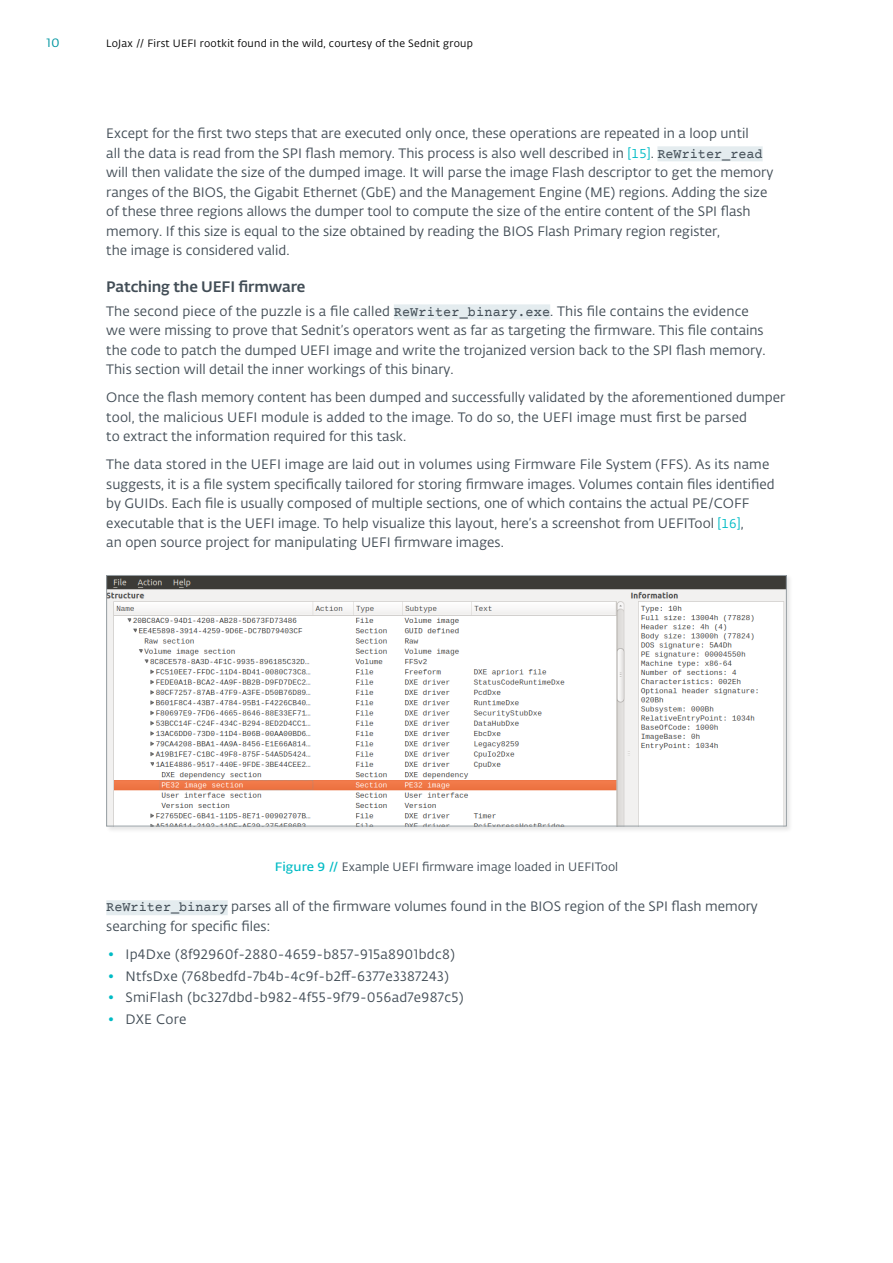
<style>
.page{position:relative;width:893px;height:1263px;background:#fff}
.page>*{position:absolute;margin:0;border:0;box-sizing:border-box;transform-origin:0 0}
.t1{font:15px "Fedra Sans Alt Pro Med LF";letter-spacing:-.01em;color:#424d56}
.P__Body_paragraph{font:13.5px/19.5px "Fedra Sans Alt Pro Book LF";color:#424d56}
.P__Body_paragraph-2{font:13.5px "Fedra Sans Alt Pro Book LF";letter-spacing:.02em;color:#424d56}
.Figure_title{font:12px "Fedra Sans Alt Pro Book LF";color:#424d56}
.t2{font:12px "Fedra Sans Alt Pro Book LF";color:#0096a1;scale:1.09 1}
.t3{font:10.5px "Fedra Sans Alt Pro Book LF";letter-spacing:.02em;color:#000}
.s1{font-size:12.75px;color:#00bbc5}
.s2{font-family:"Courier Prime"}
.s3{font-family:"Fedra Sans Alt Pro Demi LF";color:#00bbc5}
.s4{color:#00bbc5}
</style>
<div class="page">
<div style="left:657px;top:146px;width:106px;height:15px;background:#e4ecef"></div>
<div style="left:394px;top:304px;width:156px;height:15px;background:#e4ecef"></div>
<div style="left:106px;top:900px;width:122px;height:15px;background:#e4ecef"></div>
<div style="left:105px;top:573px;width:688px;height:260px;background:#000;opacity:.1"></div>
<img style="left:108px;top:577px;width:677px;height:247px">
<div style="left:106px;top:575px;width:681px;height:251px;border:1px solid #949ca1"></div>
<p class="t2" style="left:47px;top:35px;width:14px">10</p>
<p class="t3" style="left:106px;top:36px;width:368px">LoJax // First UEFI rootkit found in the wild, courtesy of the Sednit group</p>
<p class="P__Body_paragraph" style="left:106px;top:123px;width:668px">Except for the first two steps that are executed only once, these operations are repeated in a loop until<br>all the data is read from the SPI flash memory. This process is also well described in <span class="s1">[15]</span>. <span class="s2">ReWriter_read </span>will then validate the size of the dumped image. It will parse the image Flash descriptor to get the memory ranges of the BIOS, the Gigabit Ethernet (GbE) and the Management Engine (ME) regions. Adding the size of these three regions allows the dumper tool to compute the size of the entire content of the SPI flash memory. If this size is equal to the size obtained by reading the BIOS Flash Primary region register,<br>the image is considered valid.</p>
<h3 class="t1" style="left:106px;top:275px;width:201px">Patching the UEFI firmware</h3>
<p class="P__Body_paragraph" style="left:106px;top:301px;width:659px">The second piece of the puzzle is a file called <span class="s2">ReWriter_binary.exe</span>. This file contains the evidence we were missing to prove that Sednit’s operators went as far as targeting the firmware. This file contains the code to patch the dumped UEFI image and write the trojanized version back to the SPI flash memory.<br>This section will detail the inner workings of this binary.</p>
<p class="P__Body_paragraph" style="left:106px;top:387px;width:680px">Once the flash memory content has been dumped and successfully validated by the aforementioned dumper tool, the malicious UEFI module is added to the image. To do so, the UEFI image must first be parsed<br>to extract the information required for this task.</p>
<p class="P__Body_paragraph" style="left:106px;top:454px;width:670px">The data stored in the UEFI image are laid out in volumes using Firmware File System (FFS). As its name suggests, it is a file system specifically tailored for storing firmware images. Volumes contain files identified by GUIDs. Each file is usually composed of multiple sections, one of which contains the actual PE/COFF executable that is the UEFI image. To help visualize this layout, here’s a screenshot from UEFITool <span class="s1">[16]</span>,<br>an open source project for manipulating UEFI firmware images.</p>
<p class="Figure_title" style="left:275px;top:858px;width:345px"><span class="s3">Figure 9 //</span> Example UEFI firmware image loaded in UEFITool</p>
<p class="P__Body_paragraph" style="left:106px;top:896px;width:653px"><span class="s2">ReWriter_binary</span> parses all of the firmware volumes found in the BIOS region of the SPI flash memory searching for specific files:</p>
<p class="P__Body_paragraph-2" style="left:108px;top:945px;width:348px"><span class="s4">•</span> Ip4Dxe (8f92960f-2880-4659-b857-915a8901bdc8)</p>
<p class="P__Body_paragraph-2" style="left:108px;top:966px;width:342px"><span class="s4">•</span> NtfsDxe (768bedfd-7b4b-4c9f-b2ff-6377e3387243)</p>
<p class="P__Body_paragraph-2" style="left:108px;top:988px;width:357px"><span class="s4">•</span> SmiFlash (bc327dbd-b982-4f55-9f79-056ad7e987c5)</p>
<p class="P__Body_paragraph" style="left:108px;top:1009px;width:80px"><span class="s4">•</span> DXE Core</p>
</div>
